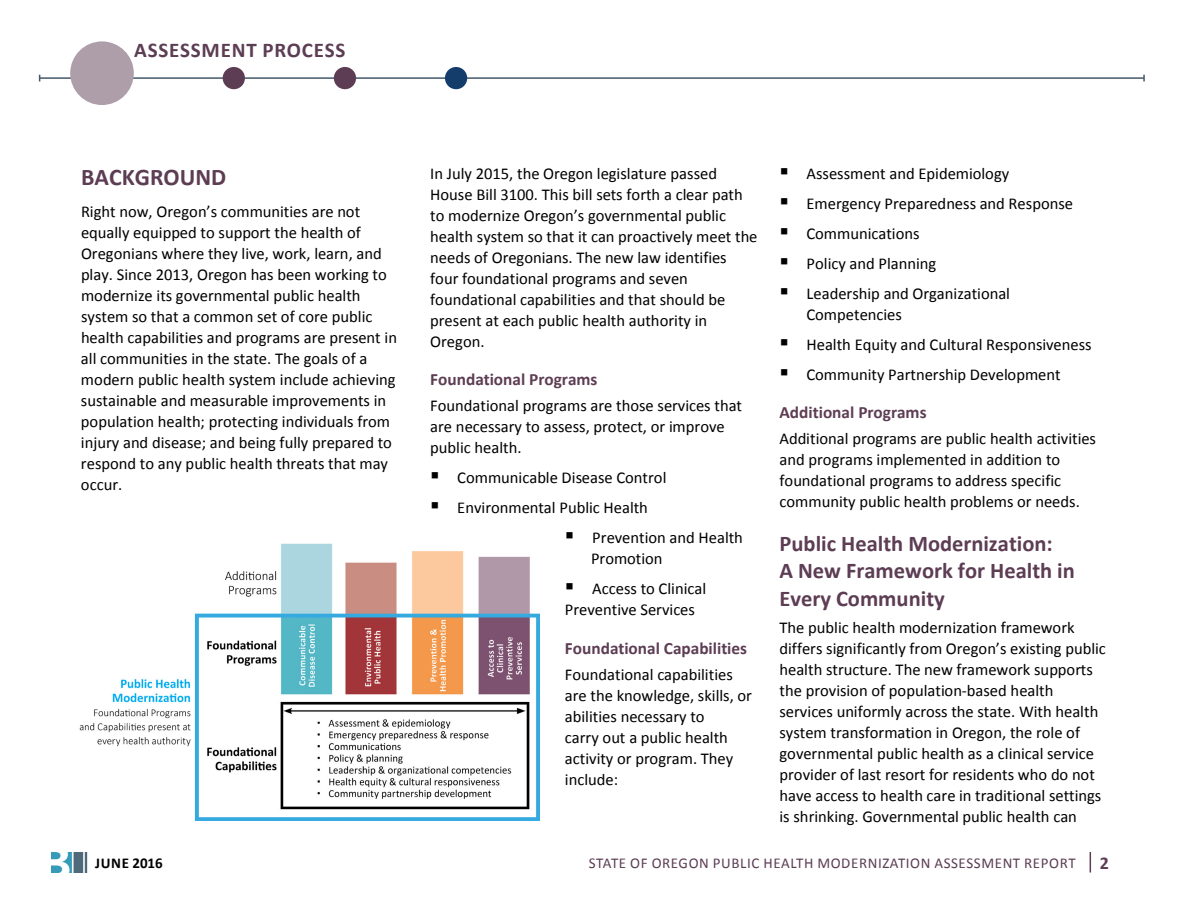
<style>
.page{position:relative;width:1188px;height:918px;background:#fff}
.page>*{position:absolute;margin:0;border:0;box-sizing:border-box;transform-origin:0 0}
.t1{font:700 24px "Calibri";color:#5d3d54}
.t2{font:700 22.5px/27.5px "Calibri";color:#5d3d54}
.t3{font:700 21px "Calibri";letter-spacing:.04em;color:#5c3d54}
.t4{font:700 18px "Calibri";color:#5c3d54}
.t5{font:700 17.25px "Calibri";color:#5d3d54}
.t6{font:16.5px/21px "Calibri";color:#000}
.t7{font:15px "Calibri";letter-spacing:.04em;color:#5c3d54}
.t8{font:700 15px "Calibri";letter-spacing:.02em;color:#000}
</style>
<div class="page">
<hr style="left:40px;top:77px;width:1104px;height:2px;background:#43596a">
<svg style="left:1090px;top:852px;width:1px;height:21px"></svg>
<img style="left:52px;top:852px;width:36px;height:21px">
<div style="left:445px;top:67px;width:22px;height:22px;background:#153d6c;border-radius:50%"></div>
<div style="left:223px;top:67px;width:22px;height:22px;background:#5c3d54;border-radius:50%"></div>
<div style="left:334px;top:67px;width:22px;height:22px;background:#5c3d54;border-radius:50%"></div>
<div style="left:70px;top:41px;width:64px;height:64px;background:#ad9eaa;border-radius:50%"></div>
<img style="left:79px;top:543px;width:460px;height:277px">
<p class="t3" style="left:134px;top:37px;width:213px">Assessment Process</p>
<h1 class="t1" style="left:81px;top:161px;width:147px">BACKGROUND</h1>
<p class="t6" style="left:81px;top:201px;width:318px">Right now, Oregon’s communities are not equally equipped to support the health of Oregonians where they live, work, learn, and play. Since 2013, Oregon has been working to modernize its governmental public health system so that a common set of core public health capabilities and programs are present in all communities in the state. The goals of a modern public health system include achieving sustainable and measurable improvements in population health; protecting individuals from injury and disease; and being fully prepared to respond to any public health threats that may occur.</p>
<p class="t6" style="left:430px;top:163px;width:329px">In July 2015, the Oregon legislature passed House Bill 3100. This bill sets forth a clear path to modernize Oregon’s governmental public health system so that it can proactively meet the needs of Oregonians. The new law identifies four foundational programs and seven foundational capabilities and that should be present at each public health authority in Oregon.</p>
<p class="t5" style="left:430px;top:369px;width:169px">Foundational Programs</p>
<p class="t6" style="left:430px;top:395px;width:313px">Foundational programs are those services that are necessary to assess, protect, or improve public health.</p>
<p class="t6" style="left:430px;top:467px;width:238px">▪ Communicable Disease Control</p>
<p class="t6" style="left:430px;top:498px;width:219px">▪ Environmental Public Health</p>
<p class="t6" style="left:591px;top:527px;width:153px;text-indent:-26px">▪ Prevention and Health<br>Promotion</p>
<p class="t6" style="left:565px;top:579px;width:143px">▪ Access to Clinical<br>Preventive Services</p>
<p class="t5" style="left:565px;top:637px;width:184px">Foundational Capabilities</p>
<p class="t6" style="left:565px;top:664px;width:189px">Foundational capabilities are the knowledge, skills, or abilities necessary to<br>carry out a public health activity or program. They include:</p>
<p class="t6" style="left:780px;top:163px;width:231px">▪ Assessment and Epidemiology</p>
<p class="t6" style="left:780px;top:193px;width:295px">▪ Emergency Preparedness and Response</p>
<p class="t6" style="left:780px;top:223px;width:142px">▪ Communications</p>
<p class="t6" style="left:780px;top:253px;width:158px">▪ Policy and Planning</p>
<p class="t6" style="left:807px;top:283px;width:205px;text-indent:-27px">▪ Leadership and Organizational<br>Competencies</p>
<p class="t6" style="left:780px;top:334px;width:314px">▪ Health Equity and Cultural Responsiveness</p>
<p class="t6" style="left:780px;top:364px;width:283px">▪ Community Partnership Development</p>
<p class="t5" style="left:780px;top:401px;width:149px">Additional Programs</p>
<p class="t6" style="left:779px;top:428px;width:318px">Additional programs are public health activities and programs implemented in addition to foundational programs to address specific community public health problems or needs.</p>
<h2 class="t2" style="left:780px;top:530px;width:297px">Public Health Modernization:<br>A New Framework for Health in<br>Every Community</h2>
<p class="t6" style="left:779px;top:617px;width:328px">The public health modernization framework differs significantly from Oregon’s existing public health structure. The new framework supports the provision of population-based health services uniformly across the state. With health system transformation in Oregon, the role of governmental public health as a clinical service provider of last resort for residents who do not have access to health care in traditional settings is shrinking. Governmental public health can</p>
<p class="t8" style="left:95px;top:853px;width:69px">June 2016</p>
<p class="t4" style="left:1100px;top:852px;width:11px">2</p>
<p class="t7" style="left:589px;top:853px;width:364px">STATE Of Oregon Public Health Modernization Assessme</p>
<p class="t7" style="left:1003px;top:853px;width:31px">nt Repo</p>
<p class="t7" style="left:1060px;top:853px;width:17px">rt</p>
</div>
